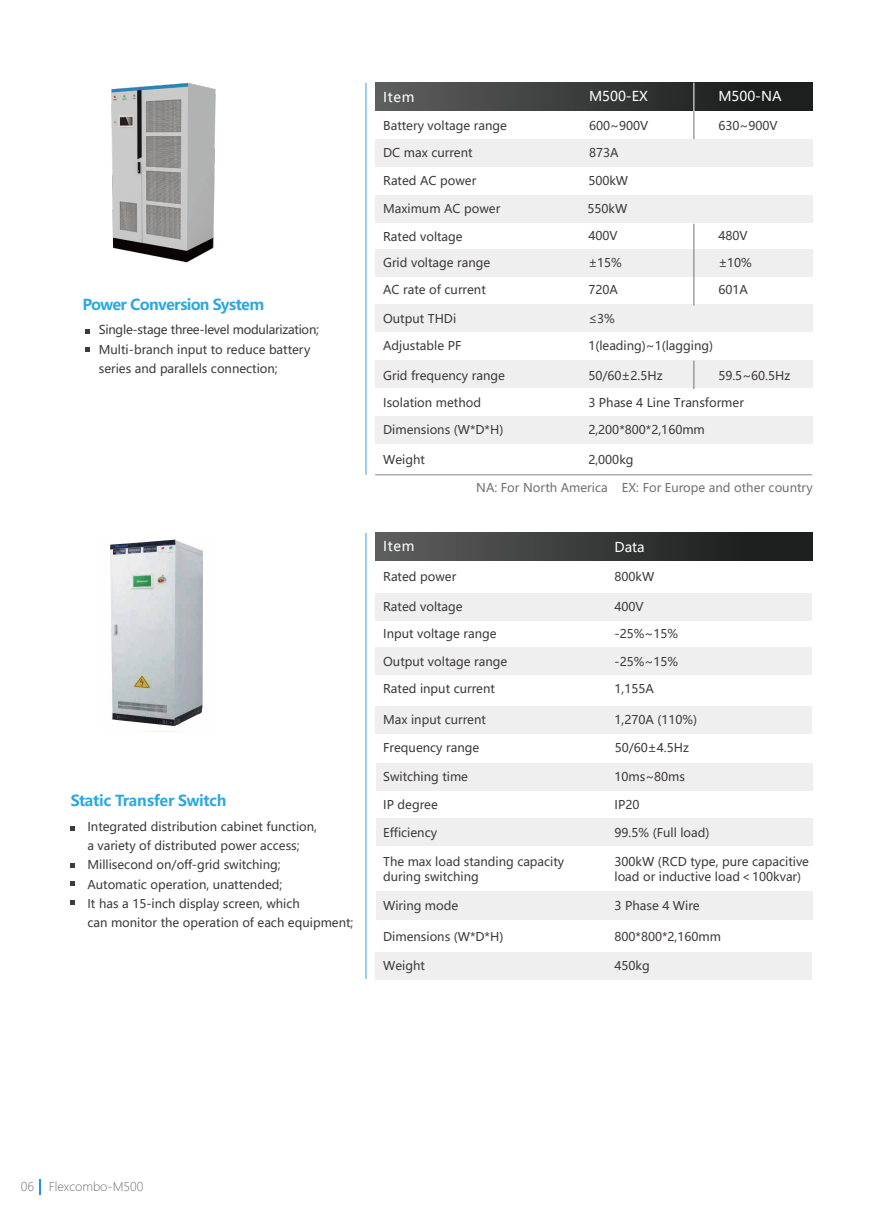
<style>
.page{position:relative;width:893px;height:1212px;background:#fff}
.page>*{position:absolute;margin:0;border:0;box-sizing:border-box;transform-origin:0 0}
.t1{font:700 15px "Microsoft Ya Hei";letter-spacing:-.04em;color:#2ea7e0}
.t2{font:700 15px "Microsoft Ya Hei";letter-spacing:-.02em;color:#2ea7e0}
.t3{font:13.5px "Microsoft Ya Hei";color:#fff}
.t4{font:12px/19.2px "Microsoft Ya Hei";color:#3e3a39}
.t5{font:12px "Microsoft Ya Hei";color:#727171}
.t6{font:300 12px "Microsoft Ya Hei";color:#727171}
</style>
<div class="page">
<svg style="left:85px;top:329px;width:4px;height:4px"></svg>
<svg style="left:85px;top:347px;width:4px;height:5px"></svg>
<img style="left:111px;top:82px;width:105px;height:181px">
<svg style="left:71px;top:826px;width:4px;height:4px"></svg>
<svg style="left:71px;top:900px;width:4px;height:5px"></svg>
<svg style="left:71px;top:863px;width:4px;height:4px"></svg>
<svg style="left:71px;top:881px;width:4px;height:5px"></svg>
<img style="left:110px;top:539px;width:94px;height:188px">
<hr style="left:366px;top:533px;width:1px;height:446px;background:#2ea7e0">
<div style="left:375px;top:533px;width:437px;height:28px;background:linear-gradient(to right,#5d5d5e,#151616)"></div>
<div style="left:375px;top:593px;width:437px;height:28px;background:#efefef"></div>
<div style="left:375px;top:647px;width:437px;height:28px;background:#efefef"></div>
<div style="left:376px;top:891px;width:436px;height:29px;background:#efefef"></div>
<div style="left:375px;top:952px;width:437px;height:28px;background:#efefef"></div>
<div style="left:375px;top:706px;width:437px;height:28px;background:#efefef"></div>
<div style="left:376px;top:763px;width:436px;height:27px;background:#efefef"></div>
<div style="left:376px;top:818px;width:436px;height:28px;background:#efefef"></div>
<hr style="left:366px;top:83px;width:1px;height:392px;background:#2ea7e0">
<div style="left:375px;top:361px;width:437px;height:27px;background:#efefef"></div>
<div style="left:375px;top:416px;width:437px;height:28px;background:#efefef"></div>
<div style="left:375px;top:83px;width:437px;height:28px;background:linear-gradient(to right,#5d5d5d,#151616)"></div>
<div style="left:375px;top:195px;width:437px;height:28px;background:#efefef"></div>
<div style="left:375px;top:139px;width:437px;height:28px;background:#efefef"></div>
<div style="left:375px;top:249px;width:437px;height:28px;background:#efefef"></div>
<div style="left:375px;top:304px;width:437px;height:28px;background:#efefef"></div>
<hr style="left:375px;top:474px;width:437px;height:1px;background:#898989">
<hr style="left:693px;top:224px;width:1px;height:81px;background:#727171">
<svg style="left:693px;top:83px;width:1px;height:56px"></svg>
<svg style="left:693px;top:361px;width:1px;height:28px"></svg>
<svg style="left:39px;top:1179px;width:1px;height:15px"></svg>
<p class="t1" style="left:82px;top:294px;width:183px">Power Conversion System</p>
<p class="t4" style="left:99px;top:320px;width:222px">Single-stage three-level modularization;<br>Multi-branch input to reduce battery series and parallels connection;</p>
<p class="t2" style="left:71px;top:790px;width:157px">Static Transfer Switch</p>
<p class="t4" style="left:87px;top:817px;width:268px">Integrated distribution cabinet function,<br>a variety of distributed power access; Millisecond on/off-grid switching;<br>Automatic operation, unattended;<br>It has a 15-inch display screen, which<br>can monitor the operation of each equipment;</p>
<p class="t3" style="left:383px;top:88px;width:33px">Item</p>
<p class="t3" style="left:589px;top:87px;width:60px">M500-EX</p>
<p class="t3" style="left:718px;top:87px;width:65px">M500-NA</p>
<p class="t4" style="left:383px;top:116px;width:125px">Battery voltage range</p>
<p class="t4" style="left:589px;top:116px;width:61px">600~900V</p>
<p class="t4" style="left:718px;top:116px;width:61px">630~900V</p>
<p class="t4" style="left:383px;top:143px;width:91px">DC max current</p>
<p class="t4" style="left:589px;top:143px;width:31px">873A</p>
<p class="t4" style="left:383px;top:171px;width:95px">Rated AC power</p>
<p class="t4" style="left:588px;top:171px;width:41px">500kW</p>
<p class="t4" style="left:587px;top:199px;width:41px">550kW</p>
<p class="t4" style="left:383px;top:199px;width:119px">Maximum AC power</p>
<p class="t4" style="left:383px;top:227px;width:81px">Rated voltage</p>
<p class="t4" style="left:588px;top:226px;width:31px">400V</p>
<p class="t4" style="left:718px;top:226px;width:31px">480V</p>
<p class="t4" style="left:383px;top:253px;width:109px">Grid voltage range</p>
<p class="t4" style="left:588px;top:253px;width:35px">±15%</p>
<p class="t4" style="left:718px;top:253px;width:35px">±10%</p>
<p class="t4" style="left:383px;top:279px;width:104px">AC rate of current</p>
<p class="t4" style="left:588px;top:279px;width:31px">720A</p>
<p class="t4" style="left:718px;top:279px;width:31px">601A</p>
<p class="t4" style="left:383px;top:309px;width:75px">Output THDi</p>
<p class="t4" style="left:588px;top:309px;width:28px">≤3%</p>
<p class="t4" style="left:383px;top:336px;width:80px">Adjustable PF</p>
<p class="t4" style="left:588px;top:336px;width:126px">1(leading)~1(lagging)</p>
<p class="t4" style="left:383px;top:365px;width:123px">Grid frequency range</p>
<p class="t4" style="left:588px;top:365px;width:76px">50/60±2.5Hz</p>
<p class="t4" style="left:718px;top:365px;width:74px">59.5~60.5Hz</p>
<p class="t4" style="left:383px;top:393px;width:99px">Isolation method</p>
<p class="t4" style="left:588px;top:393px;width:157px">3 Phase 4 Line Transformer</p>
<p class="t4" style="left:383px;top:420px;width:122px">Dimensions (W*D*H)</p>
<p class="t4" style="left:588px;top:420px;width:118px">2,200*800*2,160mm</p>
<p class="t4" style="left:383px;top:450px;width:43px">Weight</p>
<p class="t4" style="left:588px;top:450px;width:47px">2,000kg</p>
<p class="t3" style="left:383px;top:537px;width:33px">Item</p>
<p class="t4" style="left:383px;top:567px;width:75px">Rated power</p>
<p class="t5" style="left:476px;top:479px;width:338px">NA: For North America EX: For Europe and other country</p>
<p class="t3" style="left:614px;top:538px;width:32px">Data</p>
<p class="t4" style="left:614px;top:567px;width:41px">800kW</p>
<p class="t4" style="left:383px;top:596px;width:81px">Rated voltage</p>
<p class="t4" style="left:383px;top:623px;width:115px">Input voltage range</p>
<p class="t4" style="left:383px;top:652px;width:126px">Output voltage range</p>
<p class="t4" style="left:614px;top:652px;width:65px">-25%~15%</p>
<p class="t4" style="left:614px;top:679px;width:41px">1,155A</p>
<p class="t4" style="left:383px;top:709px;width:104px">Max input current</p>
<p class="t4" style="left:614px;top:709px;width:84px">1,270A (110%)</p>
<p class="t4" style="left:383px;top:738px;width:98px">Frequency range</p>
<p class="t4" style="left:615px;top:738px;width:76px">50/60±4.5Hz</p>
<p class="t4" style="left:614px;top:596px;width:31px">400V</p>
<p class="t4" style="left:614px;top:623px;width:65px">-25%~15%</p>
<p class="t4" style="left:383px;top:679px;width:113px">Rated input current</p>
<p class="t4" style="left:383px;top:766px;width:86px">Switching time</p>
<p class="t4" style="left:614px;top:766px;width:72px">10ms~80ms</p>
<p class="t4" style="left:383px;top:795px;width:56px">IP degree</p>
<p class="t4" style="left:614px;top:795px;width:26px">IP20</p>
<p class="t4" style="left:383px;top:823px;width:55px">Efficiency</p>
<p class="t4" style="left:614px;top:823px;width:97px">99.5% (Full load)</p>
<p class="t4" style="left:383px;top:854px;width:183px;line-height:14.4px">The max load standing capacity during switching</p>
<p class="t4" style="left:614px;top:854px;width:196px;line-height:14.4px">300kW (RCD type, pure capacitive load or inductive load＜100kvar)</p>
<p class="t4" style="left:383px;top:896px;width:77px">Wiring mode</p>
<p class="t4" style="left:614px;top:896px;width:87px">3 Phase 4 Wire</p>
<p class="t4" style="left:383px;top:926px;width:122px">Dimensions (W*D*H)</p>
<p class="t4" style="left:614px;top:926px;width:108px">800*800*2,160mm</p>
<p class="t4" style="left:383px;top:955px;width:43px">Weight</p>
<p class="t4" style="left:614px;top:955px;width:37px">450kg</p>
<p class="t6" style="left:21px;top:1179px;width:124px">06 Flexcombo-M500</p>
</div>
